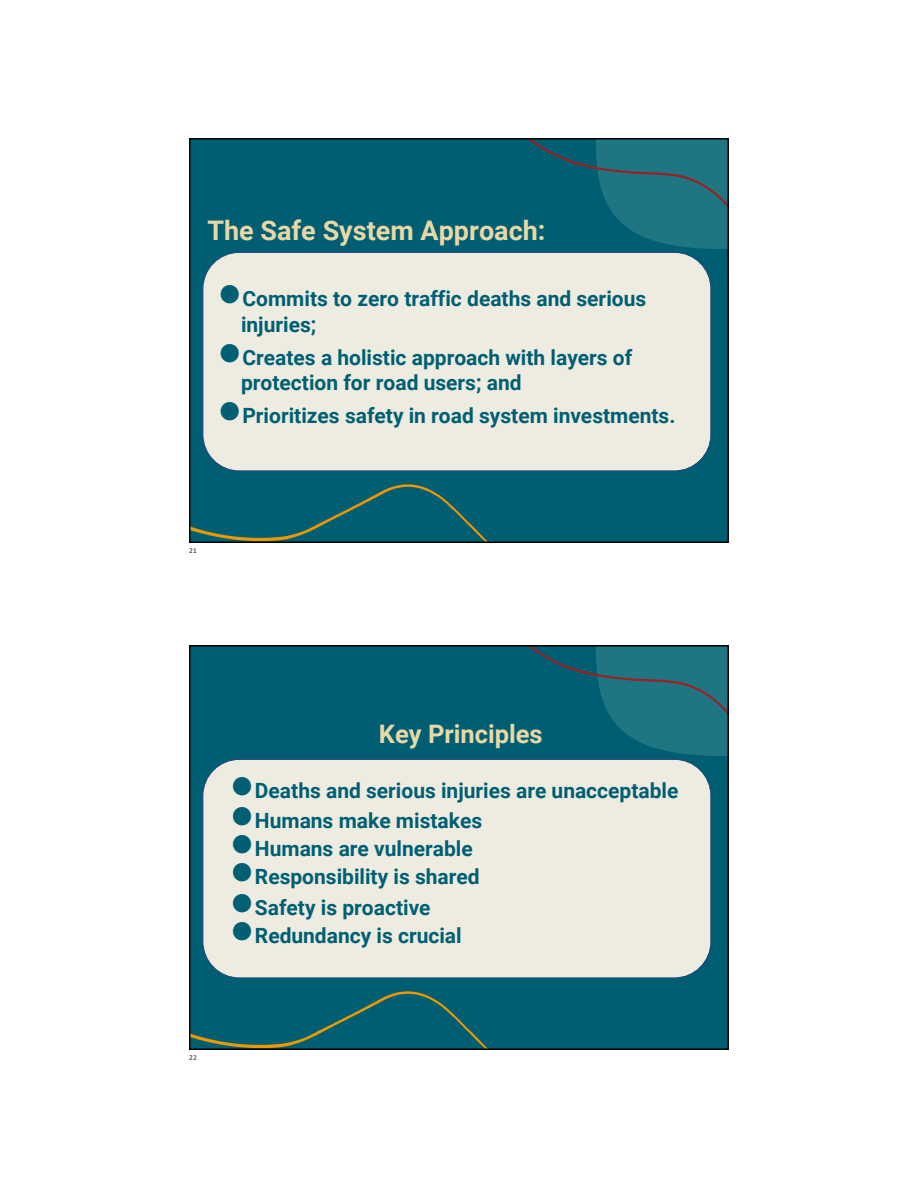
<style>
.page{position:relative;width:918px;height:1188px;background:#fff}
.page>*{position:absolute;margin:0;border:0;box-sizing:border-box;transform-origin:0 0}
.t1{font:700 27px "Roboto";color:#e9d8a6}
.t2{font:700 25.5px "Roboto";color:#e9d8a6}
.t3{font:700 21px/25.5px "Roboto";color:#005f73}
.t4{font:7.5px "Calibri";color:#262626}
.s1{font-family:"Times New Roman";font-weight:400;font-size:42px}
</style>
<div class="page">
<div style="left:189px;top:138px;width:540px;height:405px;background:#005e73"></div>
<svg style="left:530px;top:141px;width:196px;height:108px"></svg>
<svg style="left:192px;top:484px;width:294px;height:56px"></svg>
<div style="left:203px;top:252px;width:508px;height:219px;background:#eeece1;border-radius:36px"></div>
<div style="left:203px;top:252px;width:508px;height:219px;border:1px solid #1f497d;border-radius:36px"></div>
<div style="left:189px;top:138px;width:540px;height:405px;border:2px solid #000"></div>
<div style="left:189px;top:645px;width:540px;height:405px;background:#005e73"></div>
<svg style="left:530px;top:648px;width:196px;height:108px"></svg>
<svg style="left:192px;top:991px;width:294px;height:56px"></svg>
<div style="left:203px;top:759px;width:508px;height:219px;background:#eeece1;border-radius:36px"></div>
<div style="left:203px;top:759px;width:508px;height:219px;border:1px solid #1f497d;border-radius:36px"></div>
<div style="left:189px;top:645px;width:540px;height:405px;border:2px solid #000"></div>
<p class="t1" style="left:207px;top:212px;width:340px">The Safe System Approach:</p>
<p class="t3" style="left:241px;top:286px;width:407px;text-indent:-24px"><span class="s1">●</span>Commits to zero traffic deaths and serious injuries;</p>
<p class="t3" style="left:241px;top:344px;width:393px;text-indent:-24px"><span class="s1">●</span>Creates a holistic approach with layers of protection for road users; and</p>
<p class="t3" style="left:217px;top:403px;width:460px"><span class="s1">●</span>Prioritizes safety in road system investments.</p>
<p class="t4" style="left:189px;top:546px;width:9px">21</p>
<p class="t2" style="left:379px;top:716px;width:165px">Key Principles</p>
<p class="t3" style="left:230px;top:777px;width:450px"><span class="s1">●</span>Deaths and serious injuries are unacceptable</p>
<p class="t3" style="left:230px;top:807px;width:254px"><span class="s1">●</span>Humans make mistakes</p>
<p class="t3" style="left:230px;top:835px;width:245px"><span class="s1">●</span>Humans are vulnerable</p>
<p class="t3" style="left:230px;top:863px;width:252px"><span class="s1">●</span>Responsibility is shared</p>
<p class="t3" style="left:230px;top:894px;width:203px"><span class="s1">●</span>Safety is proactive</p>
<p class="t3" style="left:230px;top:922px;width:234px"><span class="s1">●</span>Redundancy is crucial</p>
<p class="t4" style="left:189px;top:1053px;width:9px">22</p>
</div>
